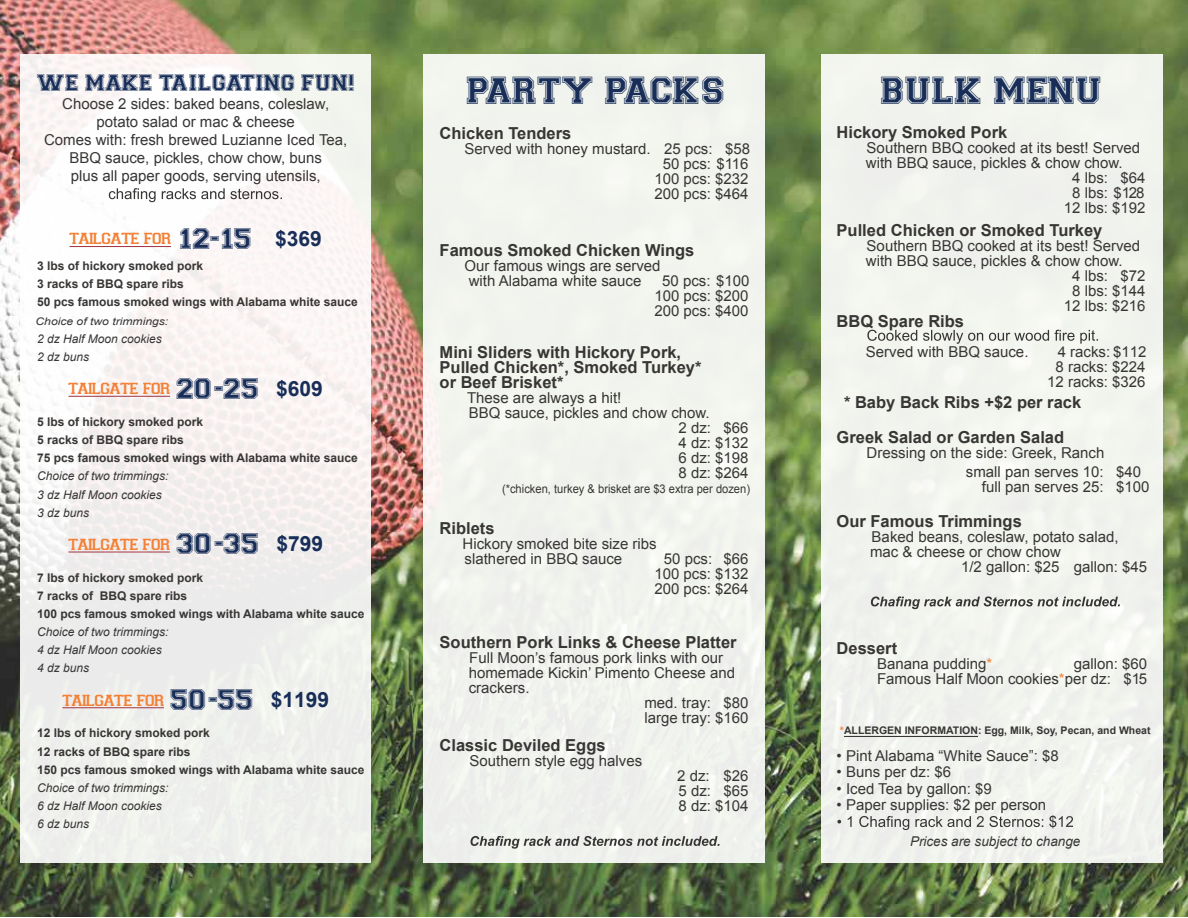
<style>
.page{position:relative;width:1188px;height:918px;background:#fff}
.page>*{position:absolute;margin:0;border:0;box-sizing:border-box;transform-origin:0 0}
.t1{font:39px "Varsity";color:#182e58}
.t2{font:24px "Varsity";color:#182e58}
.t3{font:700 21px "Arial";color:#182e58}
.t4{font:18px "Varsity";color:#f48035}
.t5{font:700 16.5px/15px "Arial";color:#383635}
.t6{font:15px/15px "Arial";color:#383635;text-align:right}
.t7{font:italic 13.5px "Arial";color:#383635}
.t8{font:700 12px/18.1px "Arial";color:#383635}
.t9{font:italic 12px/18.1px "Arial";color:#383635}
.t10{font:12px "Arial";color:#383635;scale:.93 1}
.t11{font:700 10.5px "Arial";color:#383635}
.t12{font:italic 10.5px "Arial";color:#383635;scale:1.16 1}
.s1{font-size:30px;color:#182e58}
.s2{font-family:"Arial";font-weight:700;font-size:21px;color:#182e58}
.s3{color:#f48035}
</style>
<div class="page">
<img style="left:0;top:0;width:1188px;height:916px">
<div style="left:20px;top:55px;width:351px;height:808px;background:linear-gradient(to right,#f6f5f4,#f4f2f0)"></div>
<div style="left:423px;top:55px;width:342px;height:808px;background:#f1f3ee"></div>
<svg style="left:471px;top:836px;width:249px;height:13px"></svg>
<div style="left:822px;top:54px;width:341px;height:808px;background:#f1f3ee"></div>
<hr style="left:844px;top:736px;width:134px;height:1px;background:#383635">
<svg style="left:867px;top:330px;width:231px;height:14px"></svg>
<svg style="left:871px;top:596px;width:249px;height:13px"></svg>
<svg style="left:837px;top:815px;width:236px;height:15px"></svg>
<svg style="left:109px;top:188px;width:173px;height:14px"></svg>
<hr style="left:69px;top:246px;width:102px;height:1px;background:#a23443">
<hr style="left:68px;top:396px;width:102px;height:1px;background:#a23443">
<hr style="left:68px;top:552px;width:102px;height:1px;background:#a23443">
<hr style="left:62px;top:708px;width:102px;height:1px;background:#a23443">
<h2 class="t2" style="left:37px;top:67px;width:319px">WE MAKE TAILGATING FUN!</h2>
<p class="t6" style="left:44px;top:95px;width:305px;line-height:18px;text-align:center">Choose 2 sides: baked beans, coleslaw, potato salad or mac &amp; cheese<br>Comes with: fresh brewed Luzianne Iced Tea, BBQ sauce, pickles, chow chow, buns<br>plus all paper goods, serving utensils,</p>
<p class="t4" style="left:69px;top:227px;width:254px">tailgate for <span class="s1">12-15</span> <span class="s2">$369</span></p>
<p class="t8" style="left:37px;top:257px;width:322px">3 lbs of hickory smoked pork<br>3 racks of BBQ spare ribs<br>50 pcs famous smoked wings with Alabama white sauce</p>
<p class="t12" style="left:36px;top:315px;width:116px">Choice of two trimmings:</p>
<p class="t9" style="left:37px;top:330px;width:126px">2 dz Half Moon cookies<br>2 dz buns</p>
<p class="t4" style="left:68px;top:377px;width:192px">tailgate for <span class="s1">20-25</span></p>
<h3 class="t3" style="left:276px;top:374px;width:48px">$609</h3>
<p class="t8" style="left:37px;top:413px;width:322px">5 lbs of hickory smoked pork<br>5 racks of BBQ spare ribs<br>75 pcs famous smoked wings with Alabama white sauce</p>
<p class="t9" style="left:37px;top:467px;width:133px">Choice of two trimmings:<br>3 dz Half Moon cookies<br>3 dz buns</p>
<p class="t4" style="left:68px;top:532px;width:192px">tailgate for <span class="s1">30-35</span></p>
<h3 class="t3" style="left:276px;top:530px;width:48px">$799</h3>
<p class="t8" style="left:37px;top:569px;width:329px">7 lbs of hickory smoked pork<br>7 racks of BBQ spare ribs<br>100 pcs famous smoked wings with Alabama white sauce</p>
<p class="t9" style="left:37px;top:623px;width:133px">Choice of two trimmings:<br>4 dz Half Moon cookies<br>4 dz buns</p>
<p class="t4" style="left:62px;top:688px;width:192px">tailgate for <span class="s1">50-55</span></p>
<h3 class="t3" style="left:271px;top:686px;width:60px">$1199</h3>
<p class="t8" style="left:37px;top:724px;width:329px">12 lbs of hickory smoked pork<br>12 racks of BBQ spare ribs<br>150 pcs famous smoked wings with Alabama white sauce</p>
<p class="t9" style="left:37px;top:779px;width:133px">Choice of two trimmings:<br>6 dz Half Moon cookies<br>6 dz buns</p>
<h1 class="t1" style="left:467px;top:66px;width:259px">PARTY PACKS</h1>
<h1 class="t1" style="left:881px;top:66px;width:223px">BULK MENU</h1>
<p class="t5" style="left:837px;top:125px;width:172px">Hickory Smoked Pork</p>
<p class="t6" style="left:867px;top:140px;width:275px">Southern BBQ cooked at its best! Served</p>
<p class="t6" style="left:866px;top:155px;width:258px">with BBQ sauce, pickles &amp; chow chow.</p>
<p class="t6" style="left:1072px;top:170px;width:75px">4 lbs: $64</p>
<p class="t6" style="left:1072px;top:185px;width:74px">8 lbs: $128</p>
<p class="t6" style="left:1064px;top:200px;width:83px">12 lbs: $192</p>
<p class="t5" style="left:837px;top:223px;width:267px">Pulled Chicken or Smoked Turkey</p>
<p class="t6" style="left:867px;top:238px;width:275px">Southern BBQ cooked at its best! Served</p>
<p class="t6" style="left:866px;top:253px;width:258px">with BBQ sauce, pickles &amp; chow chow.</p>
<p class="t6" style="left:1072px;top:268px;width:75px">4 lbs: $72</p>
<p class="t6" style="left:1072px;top:283px;width:75px">8 lbs: $144</p>
<p class="t6" style="left:1064px;top:298px;width:83px">12 lbs: $216</p>
<p class="t5" style="left:837px;top:314px;width:129px">BBQ Spare Ribs</p>
<p class="t6" style="left:866px;top:345px;width:164px">Served with BBQ sauce.</p>
<p class="t6" style="left:1047px;top:345px;width:101px">4 racks: $112<br>8 racks: $224<br>12 racks: $326</p>
<p class="t5" style="left:440px;top:126px;width:133px">Chicken Tenders</p>
<p class="t6" style="left:465px;top:142px;width:287px">Served with honey mustard. 25 pcs: $58<br>50 pcs: $116<br>100 pcs: $232<br>200 pcs: $464</p>
<p class="t5" style="left:440px;top:243px;width:256px">Famous Smoked Chicken Wings</p>
<p class="t6" style="left:465px;top:259px;width:197px;text-align:left">Our famous wings are served with Alabama white sauce</p>
<p class="t6" style="left:654px;top:274px;width:97px;text-align:center">50 pcs: $100<br>100 pcs: $200<br>200 pcs: $400</p>
<p class="t5" style="left:440px;top:345px;width:263px">Mini Sliders with Hickory Pork,<br>Pulled Chicken*, Smoked Turkey* or Beef Brisket*</p>
<p class="t6" style="left:467px;top:391px;width:156px">These are always a hit!</p>
<p class="t6" style="left:469px;top:406px;width:242px">BBQ sauce, pickles and chow chow.</p>
<p class="t6" style="left:679px;top:421px;width:72px">2 dz: $66</p>
<p class="t6" style="left:679px;top:436px;width:72px">4 dz: $132</p>
<p class="t6" style="left:679px;top:451px;width:72px">6 dz: $198</p>
<p class="t6" style="left:679px;top:466px;width:72px">8 dz: $264</p>
<p class="t10" style="left:502px;top:481px;width:268px">(*chicken, turkey &amp; brisket are $3 extra per dozen)</p>
<p class="t5" style="left:440px;top:521px;width:57px">Riblets</p>
<p class="t6" style="left:463px;top:536px;width:196px;text-align:left">Hickory smoked bite size ribs slathered in BBQ sauce</p>
<p class="t5" style="left:844px;top:395px;width:239px">* Baby Back Ribs +$2 per rack</p>
<p class="t5" style="left:837px;top:430px;width:229px">Greek Salad or Garden Salad</p>
<p class="t6" style="left:966px;top:443px;width:177px;line-height:19.5px;text-align:left;text-indent:-99px">Dressing on the side: Greek, Ranch small pan serves 10: $40</p>
<p class="t6" style="left:982px;top:480px;width:169px">full pan serves 25: $100</p>
<p class="t5" style="left:837px;top:514px;width:187px">Our Famous Trimmings</p>
<p class="t6" style="left:872px;top:529px;width:248px">Baked beans, coleslaw, potato salad,</p>
<p class="t6" style="left:870px;top:544px;width:193px">mac &amp; cheese or chow chow</p>
<p class="t6" style="left:961px;top:559px;width:188px">1/2 gallon: $25 gallon: $45</p>
<p class="t6" style="left:654px;top:551px;width:96px;text-align:justify;text-indent:10px">50 pcs: $66<br>100 pcs: $132<br>200 pcs: $264</p>
<p class="t5" style="left:440px;top:635px;width:299px">Southern Pork Links &amp; Cheese Platter</p>
<p class="t6" style="left:469px;top:650px;width:255px">Full Moon’s famous pork links with our</p>
<p class="t6" style="left:469px;top:665px;width:268px">homemade Kickin’ Pimento Cheese and</p>
<p class="t6" style="left:469px;top:680px;width:62px">crackers.</p>
<p class="t6" style="left:644px;top:695px;width:106px">med. tray: $80</p>
<p class="t6" style="left:644px;top:710px;width:106px">large tray: $160</p>
<p class="t5" style="left:440px;top:739px;width:167px">Classic Deviled Eggs</p>
<p class="t6" style="left:470px;top:754px;width:174px">Southern style egg halves</p>
<p class="t6" style="left:677px;top:769px;width:73px;text-align:justify">2 dz: $26<br>5 dz: $65<br>8 dz: $104</p>
<p class="t5" style="left:837px;top:642px;width:62px">Dessert</p>
<p class="t6" style="left:877px;top:657px;width:117px">Banana pudding<span class="s3">*</span></p>
<p class="t6" style="left:877px;top:657px;width:272px">gallon: $60<br>Famous Half Moon cookies<span class="s3">*</span>per dz: $15</p>
<p class="t11" style="left:840px;top:723px;width:312px"><span class="s3">*</span>ALLERGEN INFORMATION: Egg, Milk, Soy, Pecan, and Wheat</p>
<p class="t6" style="left:837px;top:748px;width:224px">• Pint Alabama “White Sauce”: $8</p>
<p class="t6" style="left:837px;top:765px;width:116px">• Buns per dz: $6</p>
<p class="t6" style="left:837px;top:781px;width:157px">• Iced Tea by gallon: $9</p>
<p class="t6" style="left:837px;top:798px;width:211px">• Paper supplies: $2 per person</p>
<p class="t7" style="left:910px;top:833px;width:172px">Prices are subject to change</p>
</div>
